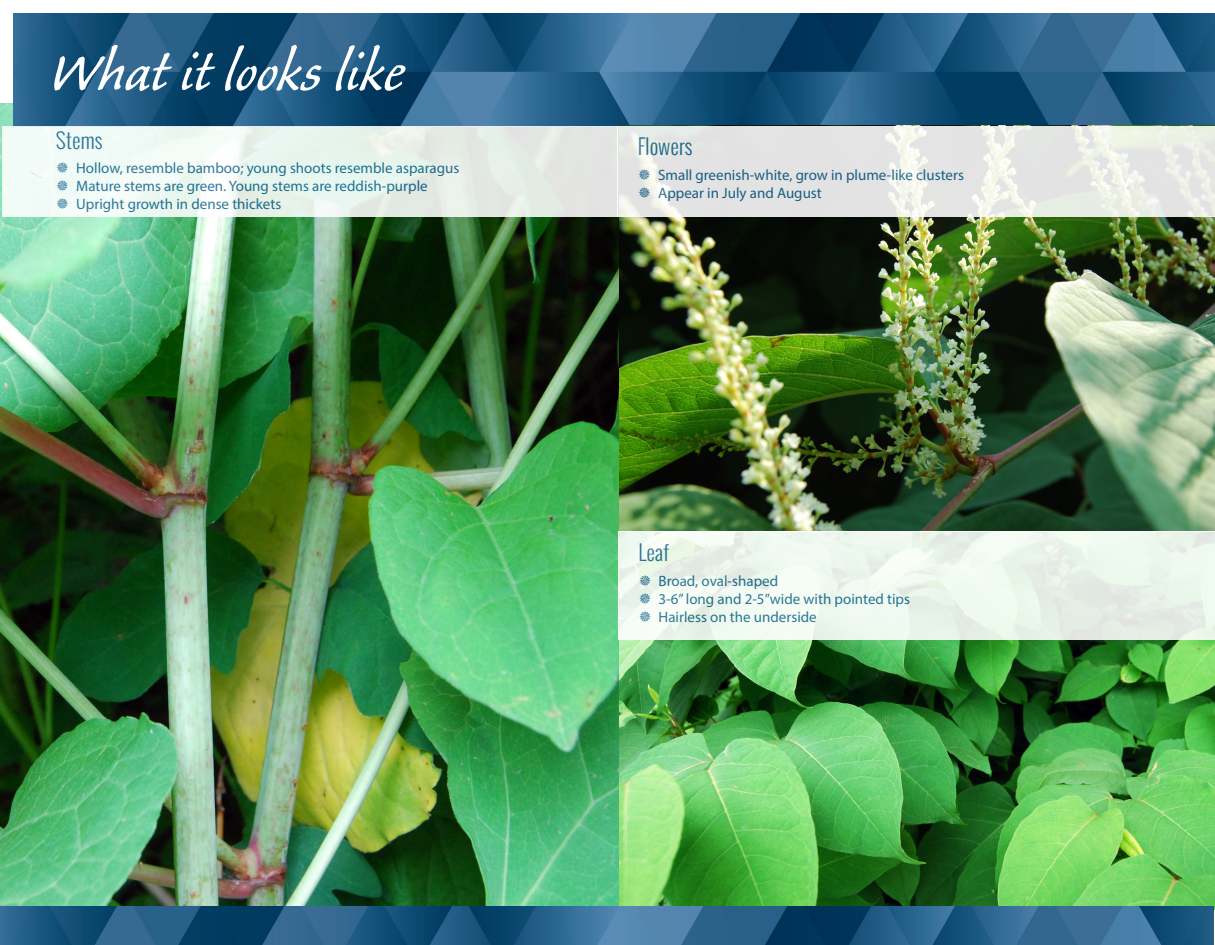
<style>
.page{position:relative;width:1215px;height:945px;background:#fff}
.page>*{position:absolute;margin:0;border:0;box-sizing:border-box;transform-origin:0 0}
.t1{font:72px "Caliban Std";color:#fff}
.t2{font:300 21px "Oswald";color:#1d6997}
.t3{font:15px/18px "Myriad Pro";color:#1d6997}
</style>
<div class="page">
<img style="left:0;top:103px;width:620px;height:803px">
<img style="left:14px;top:14px;width:1201px;height:112px">
<img style="left:620px;top:216px;width:595px;height:694px">
<img style="left:0;top:906px;width:1214px;height:39px">
<div style="left:618px;top:532px;width:597px;height:108px;background:linear-gradient(to right,#f1f9f0,#e8f2e8)"></div>
<svg style="left:618px;top:126px;width:597px;height:90px;background:#e7e8e5"></svg>
<div style="left:2px;top:126px;width:616px;height:90px;background:linear-gradient(to right,#f4fffa,#e1e6e1)"></div>
<svg style="left:640px;top:575px;width:10px;height:11px"></svg>
<svg style="left:640px;top:593px;width:10px;height:11px"></svg>
<svg style="left:640px;top:611px;width:10px;height:11px"></svg>
<svg style="left:639px;top:169px;width:11px;height:11px"></svg>
<svg style="left:639px;top:187px;width:11px;height:11px"></svg>
<svg style="left:57px;top:162px;width:11px;height:11px"></svg>
<svg style="left:57px;top:180px;width:11px;height:11px"></svg>
<svg style="left:57px;top:198px;width:11px;height:11px"></svg>
<p class="t1" style="left:50px;top:36px;width:355px">What it looks like</p>
<h2 class="t2" style="left:56px;top:126px;width:48px">Stems</h2>
<p class="t3" style="left:76px;top:159px;width:385px">Hollow, resemble bamboo; young shoots resemble asparagus<br>Mature stems are green. Young stems are reddish-purple<br>Upright growth in dense thickets</p>
<h2 class="t2" style="left:638px;top:132px;width:56px">Flowers</h2>
<p class="t3" style="left:658px;top:166px;width:307px">Small greenish-white, grow in plume-like clusters<br>Appear in July and August</p>
<h2 class="t2" style="left:638px;top:538px;width:33px">Leaf</h2>
<p class="t3" style="left:659px;top:572px;width:253px">Broad, oval-shaped<br>3-6” long and 2-5”wide with pointed tips<br>Hairless on the underside</p>
</div>
